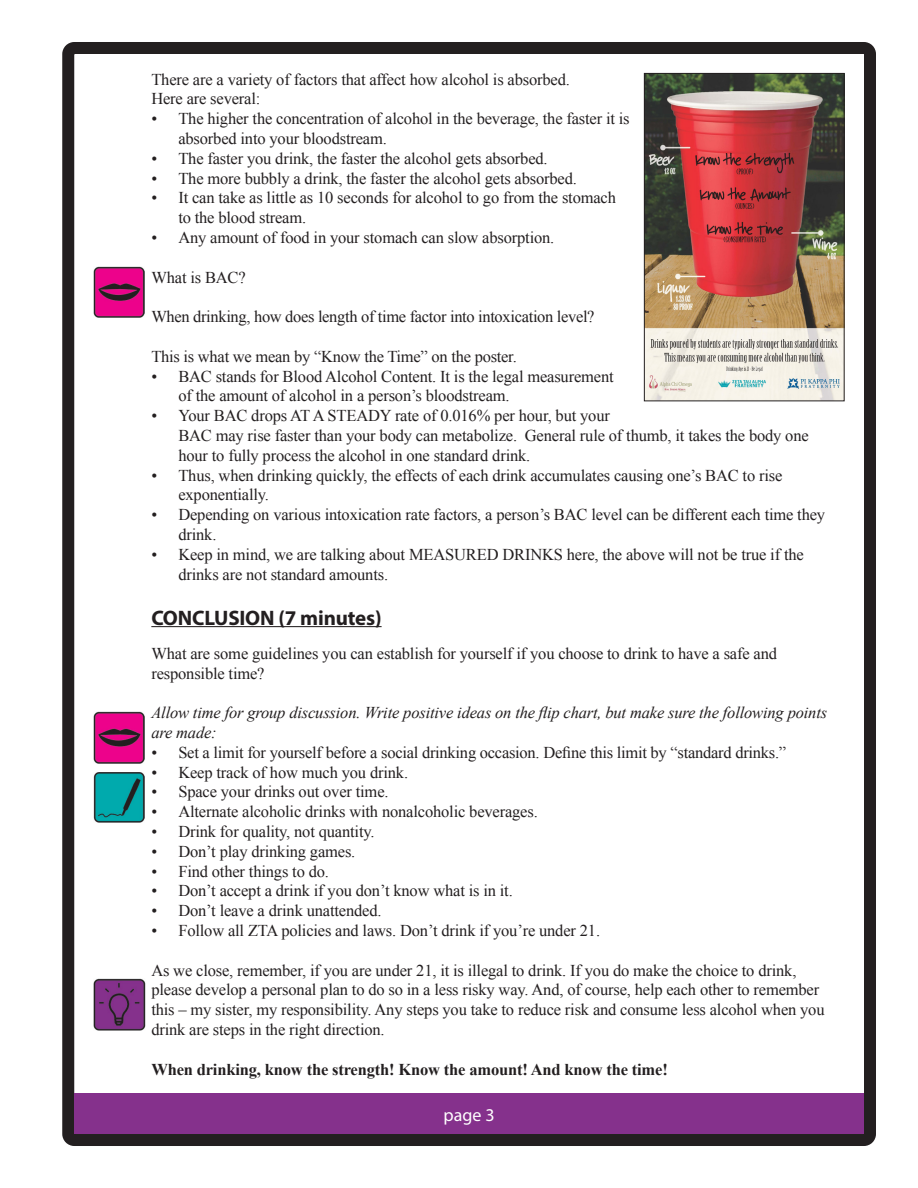
<style>
.page{position:relative;width:918px;height:1188px;background:#fff}
.page>*{position:absolute;margin:0;border:0;box-sizing:border-box;transform-origin:0 0}
.t1{font:700 21px "Myriad Pro";letter-spacing:-.01em;color:#231f20}
.t2{font:18px "Myriad Pro";color:#fff}
.t3{font:16.5px/19.8px "Times New Roman";letter-spacing:-.01em;color:#231f20}
.t4{font:italic 16.5px/19.8px "Times New Roman";letter-spacing:-.01em;color:#231f20}
.t5{font:700 16.5px "Times New Roman";letter-spacing:-.01em;color:#231f20}
</style>
<div class="page">
<div style="left:62px;top:42px;width:814px;height:1104px;border:12px solid #231f20;border-radius:6px"></div>
<div style="left:74px;top:1094px;width:790px;height:40px;background:#85318c"></div>
<hr style="left:151px;top:626px;width:231px;height:1px;background:#231f20">
<img style="left:93px;top:267px;width:51px;height:51px">
<img style="left:94px;top:772px;width:51px;height:50px">
<img style="left:93px;top:712px;width:51px;height:51px">
<img style="left:93px;top:978px;width:52px;height:52px">
<img style="left:646px;top:75px;width:197px;height:324px">
<div style="left:644px;top:73px;width:201px;height:328px;border:1px solid #231f20"></div>
<p class="t3" style="left:151px;top:69px;width:420px">There are a variety of factors that affect how alcohol is absorbed.</p>
<p class="t3" style="left:151px;top:89px;width:111px">Here are several:</p>
<p class="t3" style="left:178px;top:108px;width:453px;text-indent:-27px">• The higher the concentration of alcohol in the beverage, the faster it is absorbed into your bloodstream.</p>
<p class="t3" style="left:151px;top:148px;width:398px">• The faster you drink, the faster the alcohol gets absorbed.</p>
<p class="t3" style="left:151px;top:168px;width:427px">• The more bubbly a drink, the faster the alcohol gets absorbed.</p>
<p class="t3" style="left:178px;top:188px;width:439px;text-indent:-27px">• It can take as little as 10 seconds for alcohol to go from the stomach to the blood stream.</p>
<p class="t3" style="left:151px;top:227px;width:405px">• Any amount of food in your stomach can slow absorption.</p>
<p class="t3" style="left:151px;top:267px;width:96px">What is BAC?</p>
<p class="t3" style="left:151px;top:306px;width:445px">When drinking, how does length of time factor into intoxication level?</p>
<p class="t3" style="left:151px;top:346px;width:367px">This is what we mean by “Know the Time” on the poster.</p>
<p class="t3" style="left:178px;top:366px;width:437px;text-indent:-27px">• BAC stands for Blood Alcohol Content. It is the legal measurement of the amount of alcohol in a person’s bloodstream.</p>
<p class="t3" style="left:178px;top:405px;width:632px;text-indent:-27px">• Your BAC drops AT A STEADY rate of 0.016% per hour, but your<br>BAC may rise faster than your body can metabolize. General rule of thumb, it takes the body one hour to fully process the alcohol in one standard drink.</p>
<p class="t3" style="left:178px;top:465px;width:606px;text-indent:-27px">• Thus, when drinking quickly, the effects of each drink accumulates causing one’s BAC to rise exponentially.</p>
<p class="t3" style="left:178px;top:504px;width:648px;text-indent:-27px">• Depending on various intoxication rate factors, a person’s BAC level can be different each time they drink.</p>
<p class="t3" style="left:178px;top:544px;width:627px;text-indent:-27px">• Keep in mind, we are talking about MEASURED DRINKS here, the above will not be true if the drinks are not standard amounts.</p>
<p class="t1" style="left:151px;top:604px;width:232px">CONCLUSION (7 minutes)</p>
<p class="t3" style="left:151px;top:643px;width:627px">What are some guidelines you can establish for yourself if you choose to drink to have a safe and responsible time?</p>
<p class="t4" style="left:151px;top:702px;width:677px">Allow time for group discussion. Write positive ideas on the flip chart, but make sure the following points are made:</p>
<p class="t3" style="left:151px;top:742px;width:636px">• Set a limit for yourself before a social drinking occasion. Define this limit by “standard drinks.”</p>
<p class="t3" style="left:151px;top:762px;width:258px">• Keep track of how much you drink.</p>
<p class="t3" style="left:151px;top:782px;width:239px">• Space your drinks out over time.</p>
<p class="t3" style="left:151px;top:801px;width:388px">• Alternate alcoholic drinks with nonalcoholic beverages.</p>
<p class="t3" style="left:151px;top:821px;width:225px">• Drink for quality, not quantity.</p>
<p class="t3" style="left:151px;top:841px;width:206px">• Don’t play drinking games.</p>
<p class="t3" style="left:151px;top:861px;width:179px">• Find other things to do.</p>
<p class="t3" style="left:151px;top:881px;width:363px">• Don’t accept a drink if you don’t know what is in it.</p>
<p class="t3" style="left:151px;top:900px;width:232px">• Don’t leave a drink unattended.</p>
<p class="t3" style="left:151px;top:920px;width:450px">• Follow all ZTA policies and laws. Don’t drink if you’re under 21.</p>
<p class="t3" style="left:151px;top:960px;width:675px">As we close, remember, if you are under 21, it is illegal to drink. If you do make the choice to drink, please develop a personal plan to do so in a less risky way. And, of course, help each other to remember this – my sister, my responsibility. Any steps you take to reduce risk and consume less alcohol when you drink are steps in the right direction.</p>
<p class="t5" style="left:151px;top:1058px;width:518px">When drinking, know the strength! Know the amount! And know the time!</p>
<p class="t2" style="left:444px;top:1103px;width:53px">page 3</p>
</div>
